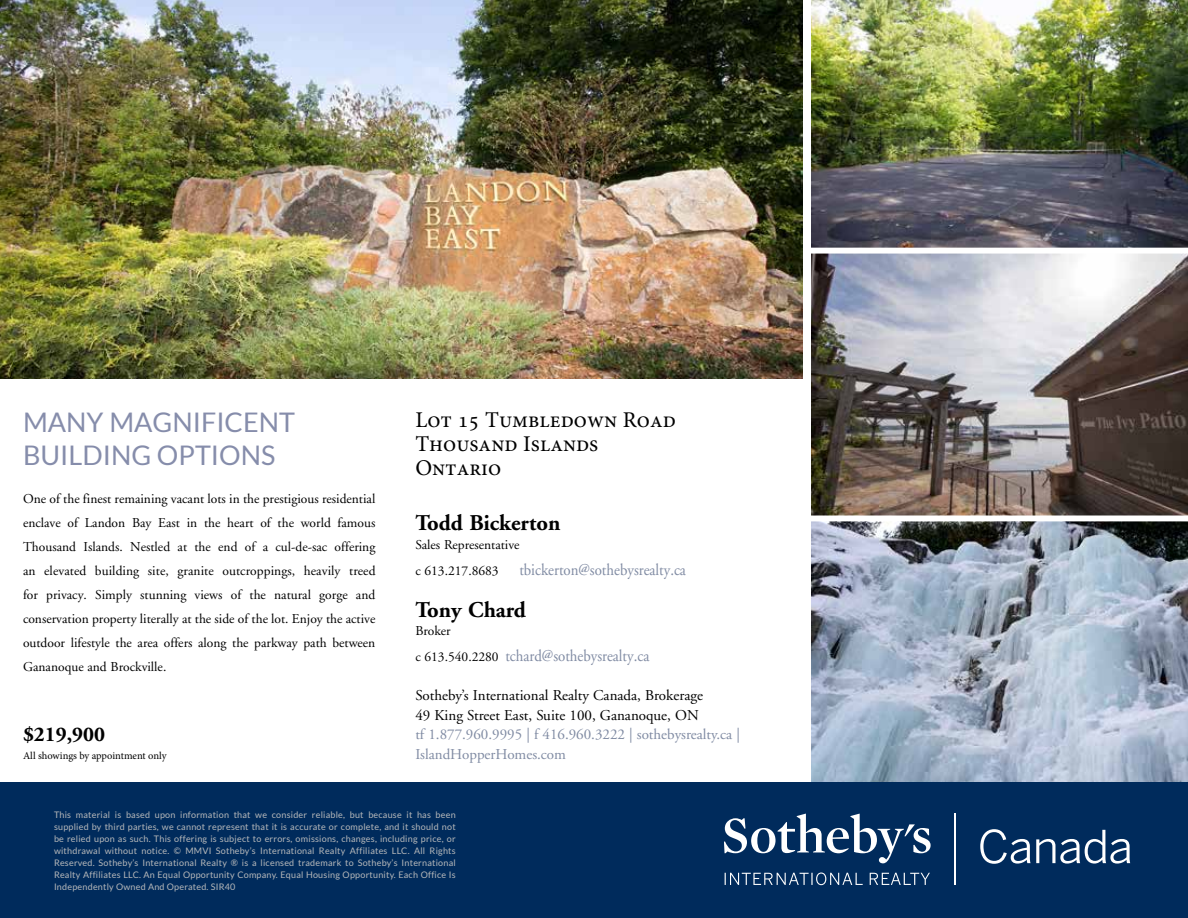
<style>
.page{position:relative;width:1188px;height:918px;background:#fff}
.page>*{position:absolute;margin:0;border:0;box-sizing:border-box;transform-origin:0 0}
.t1{font:27px/33px "Lato";color:#868dab}
.t2{font:22.5px/24px "Minion Pro";color:#000}
.t3{font:700 22.5px "Adobe Garamond";color:#000}
.t4{font:700 21px "Adobe Garamond";color:#000}
.t5{font:16.5px "Adobe Garamond";color:#808ba3;scale:.9 1}
.t6{font:15px/19.5px "Adobe Garamond";color:#000}
.t7{font:15px/19.5px "Adobe Garamond";color:#808ba3}
.t8{font:13.5px/24px "Adobe Garamond";color:#000;text-align:justify}
.t9{font:10.5px "Minion Pro";color:#000}
.t10{font:9px/12px "Lato";letter-spacing:.025em;color:#b6b8ba;text-align:justify}
.s1{font-size:13.5px;color:#000}
</style>
<div class="page">
<img style="left:812px;top:254px;width:376px;height:528px">
<img style="left:0;top:0;width:802px;height:378px">
<img style="left:812px;top:0;width:376px;height:248px">
<div style="left:808px;top:516px;width:380px;height:5px;background:#fff"></div>
<div style="left:0;top:782px;width:1188px;height:136px;background:#002b5c"></div>
<hr style="left:955px;top:814px;width:1px;height:71px;background:#fff">
<svg style="left:724px;top:814px;width:207px;height:49px"></svg>
<svg style="left:725px;top:873px;width:205px;height:12px"></svg>
<svg style="left:980px;top:829px;width:150px;height:35px"></svg>
<h1 class="t1" style="left:23px;top:406px;width:274px">MANY MAGNIFICENT<br>BUILDING OPTIONS</h1>
<p class="t8" style="left:23px;top:487px;width:354px">One of the finest remaining vacant lots in the prestigious residential enclave of Landon Bay East in the heart of the world famous Thousand Islands. Nestled at the end of a cul-de-sac offering an elevated building site, granite outcroppings, heavily treed for privacy. Simply stunning views of the natural gorge and conservation property literally at the side of the lot. Enjoy the active outdoor lifestyle the area offers along the parkway path between Gananoque and Brockville.</p>
<h3 class="t4" style="left:23px;top:723px;width:83px">$219,900</h3>
<p class="t9" style="left:23px;top:748px;width:145px">All showings by appointment only</p>
<h2 class="t2" style="left:415px;top:408px;width:262px">Lot 15 Tumbledown Road<br>Thousand Islands<br>Ontario</h2>
<h2 class="t3" style="left:415px;top:511px;width:147px">Todd Bickerton</h2>
<h3 class="t8" style="left:415px;top:533px;width:106px">Sales Representative</h3>
<h3 class="t5" style="left:415px;top:561px;width:302px"><span class="s1">c 613.217.8683</span> tbickerton@sothebysrealty.ca</h3>
<h2 class="t3" style="left:415px;top:597px;width:112px">Tony Chard</h2>
<h3 class="t8" style="left:415px;top:619px;width:37px">Broker</h3>
<h3 class="t5" style="left:415px;top:647px;width:261px"><span class="s1">c 613.540.2280</span> tchard@sothebysrealty.ca</h3>
<h3 class="t6" style="left:415px;top:686px;width:289px">Sotheby’s International Realty Canada, Brokerage<br>49 King Street East, Suite 100, Gananoque, ON</h3>
<h3 class="t7" style="left:415px;top:725px;width:326px">tf 1.877.960.9995 | f 416.960.3222 | sothebysrealty.ca |<br>IslandHopperHomes.com</h3>
<p class="t10" style="left:54px;top:809px;width:403px">This material is based upon information that we consider reliable, but because it has been supplied by third parties, we cannot represent that it is accurate or complete, and it should not be relied upon as such. This offering is subject to errors, omissions, changes, including price, or withdrawal without notice. © MMVI Sotheby’s International Realty Affiliates LLC. All Rights Reserved. Sotheby’s International Realty ® is a licensed trademark to Sotheby’s International Realty Affiliates LLC. An Equal Opportunity Company. Equal Housing Opportunity. Each Office Is Independently Owned And Operated. SIR40</p>
</div>
